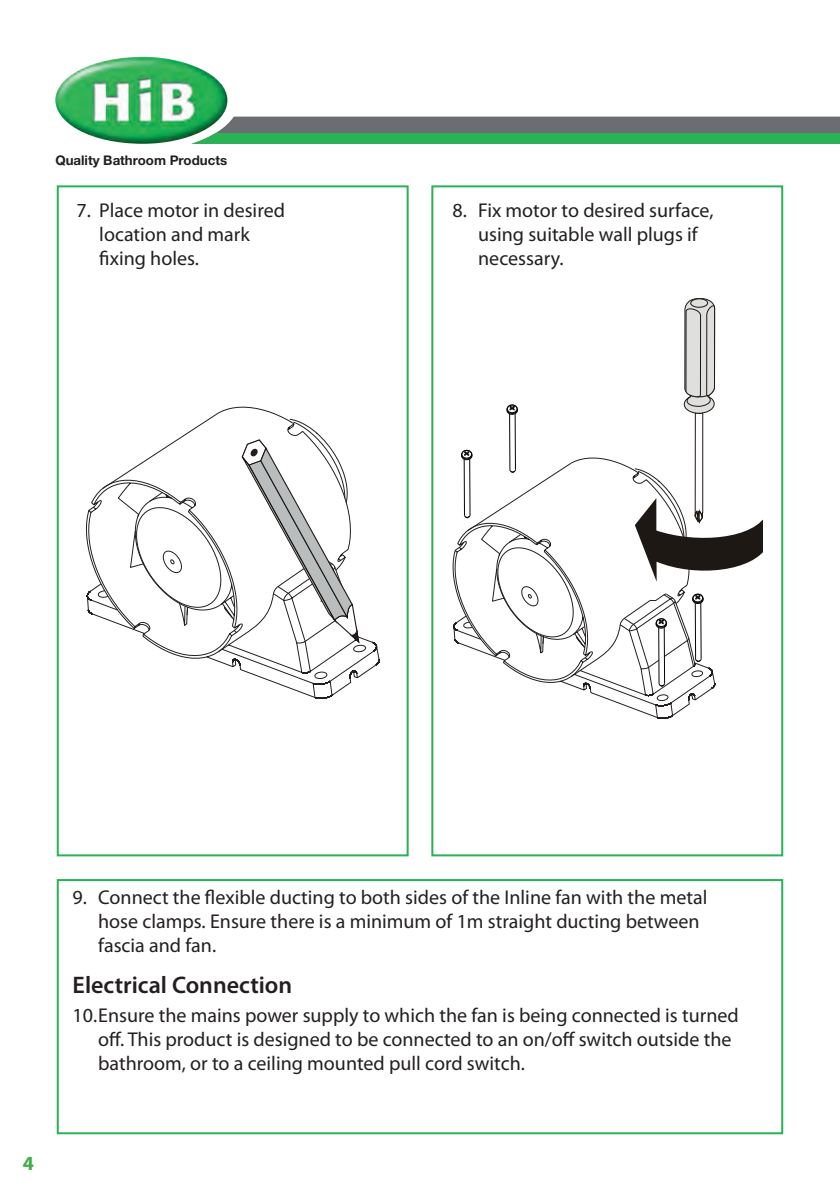
<style>
.page{position:relative;width:840px;height:1191px;background:#fff}
.page>*{position:absolute;margin:0;border:0;box-sizing:border-box;transform-origin:0 0}
.t1{font:600 24px "Myriad Pro";color:#231f20}
.t2{font:20px/24px "Myriad Pro";color:#231f20}
.t3{font:700 20px "Myriad Pro";color:#40ae49}
.t4{font:700 13.2px "Helvetica Neue LT Std";color:#231f20}
</style>
<div class="page">
<svg style="left:227px;top:117px;width:612px;height:27px;background:#518965"></svg>
<img style="left:55px;top:57px;width:172px;height:87px">
<div style="left:57px;top:879px;width:725px;height:255px;border:2px solid #2ab356"></div>
<div style="left:57px;top:185px;width:351px;height:671px;border:2px solid #2ab356"></div>
<div style="left:431px;top:185px;width:351px;height:671px;border:2px solid #2ab356"></div>
<svg style="left:86px;top:406px;width:293px;height:292px"></svg>
<svg style="left:240px;top:418px;width:120px;height:227px"></svg>
<svg style="left:452px;top:457px;width:181px;height:252px"></svg>
<svg style="left:506px;top:404px;width:12px;height:69px"></svg>
<svg style="left:460px;top:450px;width:12px;height:69px"></svg>
<svg style="left:633px;top:298px;width:129px;height:421px"></svg>
<p class="t4" style="left:55px;top:153px;width:173px">Quality Bathroom Products</p>
<p class="t2" style="left:99px;top:198px;width:187px;text-indent:-23px">7. Place motor in desired location and mark fixing holes.</p>
<p class="t2" style="left:478px;top:198px;width:237px;text-indent:-26px">8. Fix motor to desired surface, using suitable wall plugs if necessary.</p>
<p class="t3" style="left:23px;top:1150px;width:13px">4</p>
<p class="t2" style="left:98px;top:885px;width:610px;text-indent:-26px">9. Connect the flexible ducting to both sides of the Inline fan with the metal hose clamps. Ensure there is a minimum of 1m straight ducting between fascia and fan.</p>
<p class="t1" style="left:73px;top:969px;width:221px">Electrical Connection</p>
<p class="t2" style="left:98px;top:1002px;width:641px;text-indent:-26px">10.Ensure the mains power supply to which the fan is being connected is turned off. This product is designed to be connected to an on/off switch outside the bathroom, or to a ceiling mounted pull cord switch.</p>
</div>
